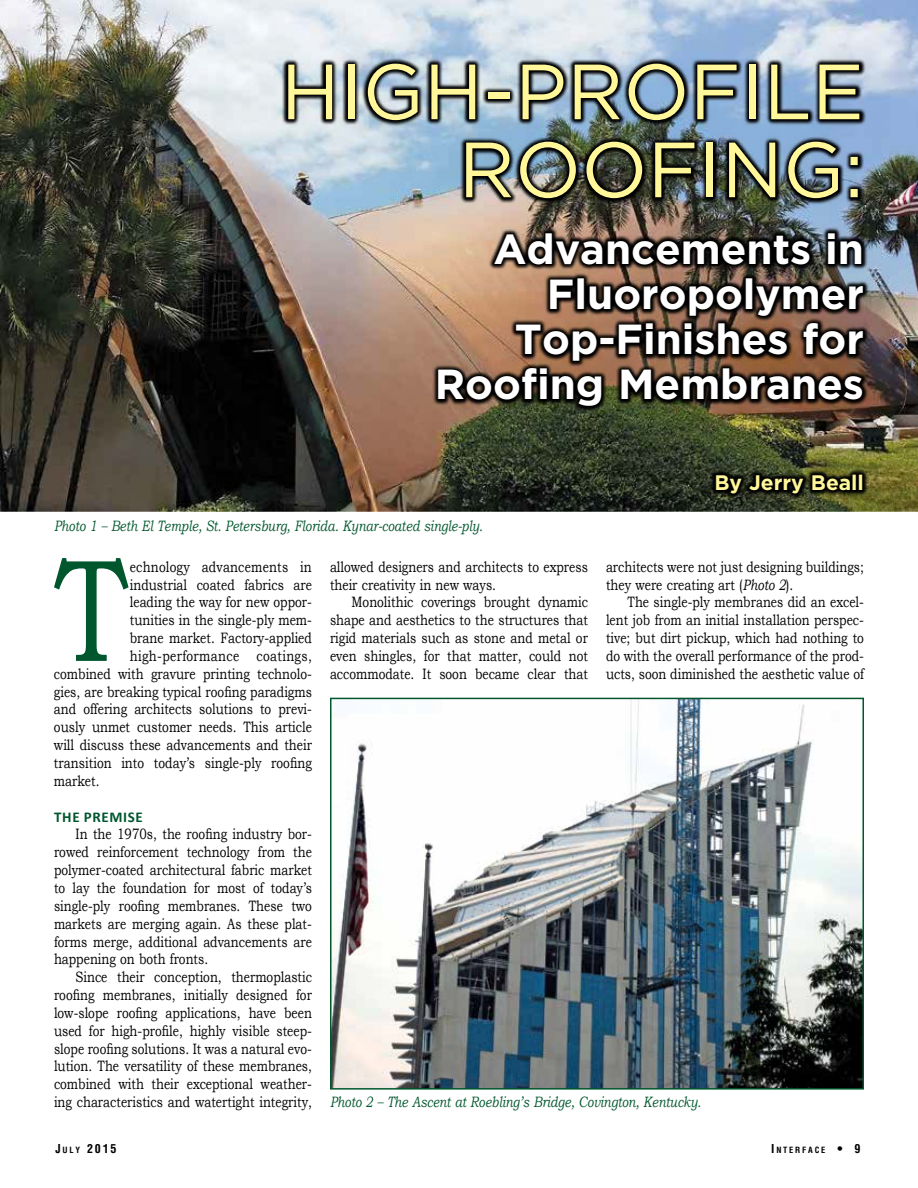
<style>
.page{position:relative;width:918px;height:1188px;background:#fff}
.page>*{position:absolute;margin:0;border:0;box-sizing:border-box;transform-origin:0 0}
.t1{font:146.1px "Bookman Old Style";color:#00572e;scale:.8 1}
.t2{font:78px/78px "Gotham";color:#fff799;text-align:right}
.t3{font:700 42px/45px "Gotham";color:#fff;text-align:right}
.t4{font:700 21px "Gotham";color:#fff799}
.t5{font:15px/17.9px "Bookman Old Style";color:#000;text-align:justify;scale:.8 1}
.t6{font:italic 15px "Bookman Old Style";color:#00572e;scale:.8 1}
.t7{font:15px "Bookman Old Style";letter-spacing:.03em;color:#000;scale:.8 1}
.t8{font:700 15px "Calibri";letter-spacing:.04em;color:#00572e}
.t9{font:700 condensed 12px "Helvetica";color:#000}
.t10{font:700 condensed 8.4px "Helvetica";letter-spacing:.215em;color:#000}
.s1{font-style:italic}
.s2{font-size:8.4px}
.s3{font-size:12px}
</style>
<div class="page">
<img style="left:0;top:0;width:918px;height:512px">
<img style="left:282px;top:57px;width:584px;height:147px">
<img style="left:333px;top:701px;width:528px;height:386px">
<div style="left:330px;top:698px;width:534px;height:392px;border:2px solid #00572e"></div>
<img style="left:710px;top:469px;width:158px;height:30px">
<img style="left:433px;top:227px;width:436px;height:185px">
<h2 class="t2" style="left:281px;top:51px;width:585px">HIGH-PROFILE<br>ROOFING:</h2>
<h3 class="t3" style="left:435px;top:227px;width:431px">Advancements in<br>Fluoropolymer<br>Top-Finishes for<br>Roofing Membranes</h3>
<p class="t6" style="left:54px;top:518px;width:538px">Photo 1 – Beth El Temple, St. Petersburg, Florida. Kynar-coated single-ply.</p>
<h3 class="t4" style="left:714px;top:469px;width:151px">By Jerry Beall</h3>
<h1 class="t1" style="left:55px;top:528px;width:92px">T</h1>
<p class="t5" style="left:130px;top:558px;width:229px">echnology advancements in</p>
<p class="t5" style="left:130px;top:575px;width:229px">industrial coated fabrics are</p>
<p class="t5" style="left:130px;top:593px;width:229px">leading the way for new oppor-</p>
<p class="t5" style="left:130px;top:611px;width:229px">tunities in the single-ply mem-</p>
<p class="t5" style="left:130px;top:629px;width:229px">brane market. Factory-applied</p>
<p class="t7" style="left:130px;top:647px;width:229px">high-performance coatings,</p>
<p class="t5" style="left:54px;top:665px;width:324px">combined with gravure printing technolo-</p>
<p class="t5" style="left:54px;top:683px;width:324px">gies, are breaking typical roofing paradigms</p>
<p class="t5" style="left:54px;top:700px;width:324px">and offering architects solutions to previ-</p>
<p class="t5" style="left:54px;top:718px;width:324px">ously unmet customer needs. This article</p>
<p class="t5" style="left:54px;top:736px;width:324px">will discuss these advancements and their</p>
<p class="t5" style="left:54px;top:754px;width:324px">transition into today’s single-ply roofing</p>
<p class="t5" style="left:54px;top:772px;width:58px">market.</p>
<p class="t8" style="left:54px;top:807px;width:90px">THE PREMISE</p>
<p class="t5" style="left:54px;top:825px;width:324px;text-indent:22px">In the 1970s, the roofing industry bor&shy;rowed reinforcement technology from the polymer-coated architectural fabric market to lay the foundation for most of today’s single-ply roofing membranes. These two markets are merging again. As these plat&shy;forms merge, additional advancements are happening on both fronts.</p>
<p class="t5" style="left:54px;top:968px;width:324px;text-indent:22px">Since their conception, thermoplastic roofing membranes, initially designed for low-slope roofing applications, have been used for high-profile, highly visible steep&shy;slope roofing solutions. It was a natural evo&shy;lution. The versatility of these membranes, combined with their exceptional weather&shy;ing characteristics and watertight integrity,</p>
<p class="t5" style="left:330px;top:558px;width:324px">allowed designers and architects to express their creativity in new ways.</p>
<p class="t5" style="left:330px;top:593px;width:324px;text-indent:22px">Monolithic coverings brought dynamic shape and aesthetics to the structures that rigid materials such as stone and metal or even shingles, for that matter, could not accommodate. It soon became clear that</p>
<p class="t5" style="left:606px;top:558px;width:324px">architects were not just designing buildings; they were creating art (<span class="s1">Photo 2</span>).</p>
<p class="t5" style="left:606px;top:593px;width:324px;text-indent:22px">The single-ply membranes did an excel&shy;lent job from an initial installation perspec&shy;tive; but dirt pickup, which had nothing to do with the overall performance of the prod&shy;ucts, soon diminished the aesthetic value of</p>
<p class="t6" style="left:330px;top:1093px;width:465px">Photo 2 – The Ascent at Roebling’s Bridge, Covington, Kentucky.</p>
<p class="t9" style="left:56px;top:1141px;width:63px">J<span class="s2">ULY</span> 2015</p>
<p class="t10" style="left:771px;top:1145px;width:91px"><span class="s3">I</span>NTERFACE <span class="s3">• 9</span></p>
</div>
